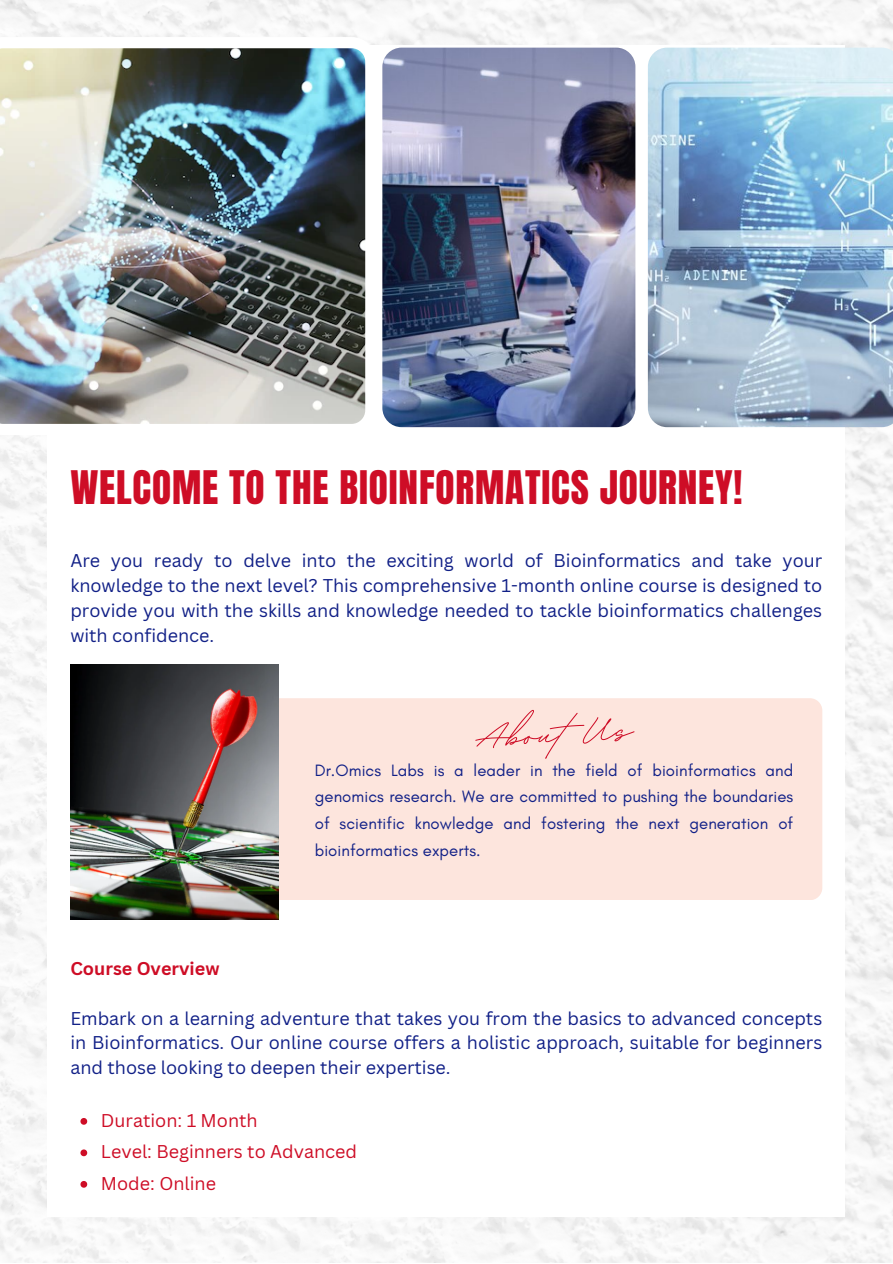
<style>
.page{position:relative;width:893px;height:1264px;background:#fff}
.page>*{position:absolute;margin:0;border:0;box-sizing:border-box;transform-origin:0 0}
.t1{font:700 64.65px "BD Script";color:#ce0d26}
.t2{font:39.3px "Anton";letter-spacing:.02em;color:#ce0d26}
.t3{font:18px/24.8px "Canva Sans";color:#112087;text-align:justify}
.t4{font:18px "Canva Sans";color:#ce0d26}
.t5{font:700 18px "Canva Sans";color:#ce0d26}
.t6{font:16.8px/26.7px "Glacial Indifference";letter-spacing:.005em;color:#112087;text-align:justify}
</style>
<div class="page">
<img style="left:382px;top:48px;width:253px;height:379px;border-radius:19px">
<img style="left:647px;top:48px;width:245px;height:379px">
<img style="left:0;top:37px;width:376px;height:387px">
<div style="left:205px;top:698px;width:617px;height:202px;background:#fde5dd;border-radius:12px"></div>
<img style="left:70px;top:664px;width:208px;height:255px">
<svg style="left:80px;top:1118px;width:7px;height:6px"></svg>
<svg style="left:80px;top:1149px;width:7px;height:7px"></svg>
<svg style="left:80px;top:1181px;width:7px;height:6px"></svg>
<p class="t2" style="left:70px;top:459px;width:673px">WELCOME TO THE BIOINFORMATICS JOURNEY!</p>
<p class="t3" style="left:70px;top:548px;width:753px">Are you ready to delve into the exciting world of Bioinformatics and take your knowledge to the next level? This comprehensive 1-month online course is designed to provide you with the skills and knowledge needed to tackle bioinformatics challenges with confidence.</p>
<p class="t1" style="left:474px;top:695px;width:158px;rotate:-3deg">About Us</p>
<p class="t6" style="left:315px;top:756px;width:480px">Dr.Omics Labs is a leader in the field of bioinformatics and genomics research. We are committed to pushing the boundaries of scientific knowledge and fostering the next generation of bioinformatics experts.</p>
<p class="t5" style="left:70px;top:955px;width:151px">Course Overview</p>
<p class="t3" style="left:70px;top:1005px;width:753px">Embark on a learning adventure that takes you from the basics to advanced concepts in Bioinformatics. Our online course offers a holistic approach, suitable for beginners and those looking to deepen their expertise.</p>
<p class="t4" style="left:101px;top:1107px;width:158px">Duration: 1 Month</p>
<p class="t4" style="left:101px;top:1139px;width:258px">Level: Beginners to Advanced</p>
<p class="t4" style="left:101px;top:1170px;width:117px">Mode: Online</p>
</div>
